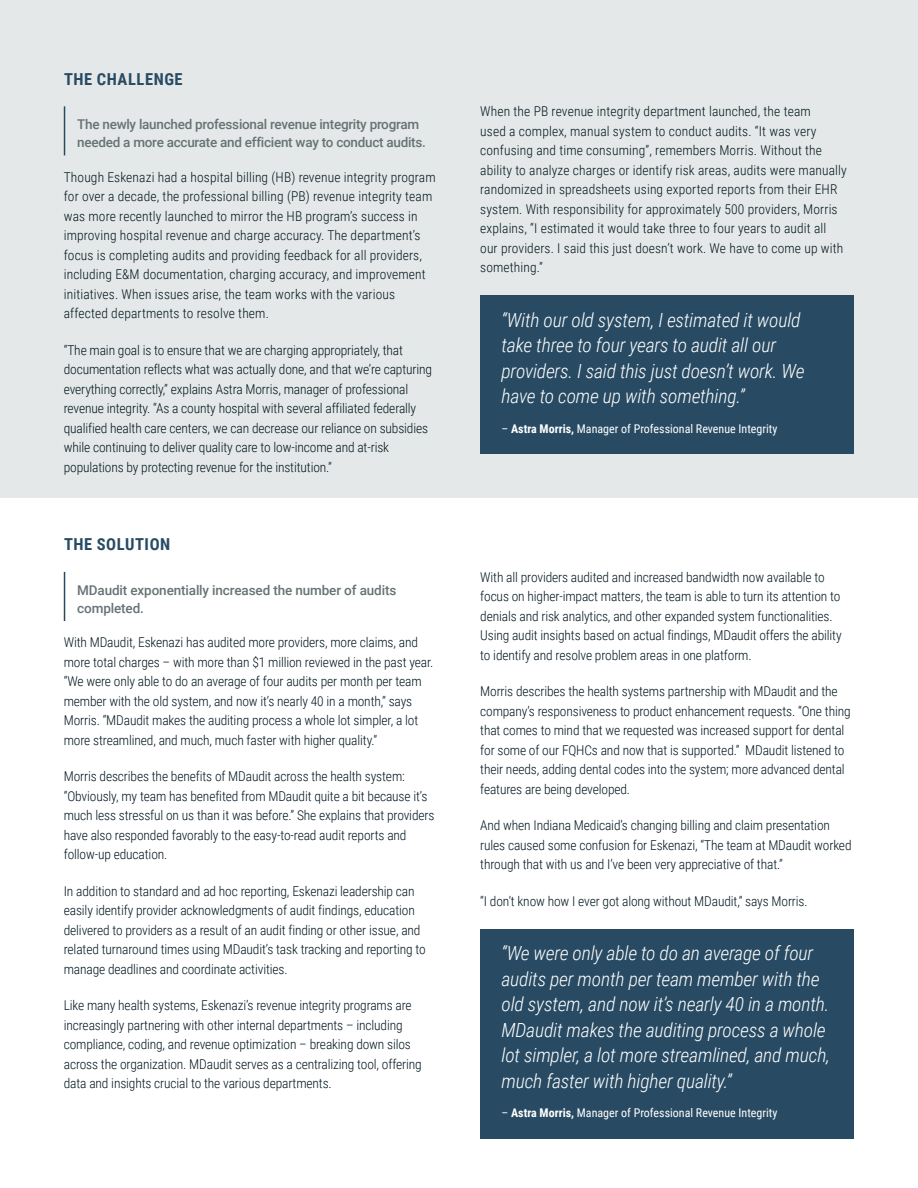
<style>
.page{position:relative;width:918px;height:1188px;background:#fff}
.page>*{position:absolute;margin:0;border:0;box-sizing:border-box;transform-origin:0 0}
.t1{font:italic 300 19.5px/25.5px "Roboto Condensed";letter-spacing:-.01em;color:#fff}
.t2{font:700 16.5px "Roboto Condensed";letter-spacing:.035em;color:#284b63}
.t3{font:300 13.5px/19.5px "Roboto Condensed";letter-spacing:-.01em;color:#01161e}
.t4{font:300 13.5px/19.5px "Roboto Condensed";letter-spacing:.01em;color:#01161e}
.t5{font:500 13.5px/18px "Roboto";letter-spacing:-.02em;color:#667375}
.t6{font:12px "Roboto Condensed";color:#fff}
.s1{font-weight:700}
</style>
<div class="page">
<div style="left:0;top:0;width:918px;height:497px;background:#e5e8e8"></div>
<hr style="left:64px;top:106px;width:1px;height:49px;background:#284b63">
<div style="left:480px;top:295px;width:374px;height:159px;background:#284b63"></div>
<hr style="left:64px;top:572px;width:1px;height:49px;background:#284b63">
<div style="left:480px;top:929px;width:374px;height:209px;background:#284b63"></div>
<p class="t2" style="left:64px;top:71px;width:120px">THE CHALLENGE</p>
<p class="t5" style="left:77px;top:116px;width:350px">The newly launched professional revenue integrity program needed a more accurate and efficient way to conduct audits.</p>
<p class="t4" style="left:64px;top:168px;width:373px">Though Eskenazi had a hospital billing (HB) revenue integrity program for over a decade, the professional billing (PB) revenue integrity team was more recently launched to mirror the HB program’s success in improving hospital revenue and charge accuracy. The department’s focus is completing audits and providing feedback for all providers, including E&amp;M documentation, charging accuracy, and improvement initiatives. When issues arise, the team works with the various affected departments to resolve them.</p>
<p class="t3" style="left:64px;top:341px;width:370px">“The main goal is to ensure that we are charging appropriately, that documentation reflects what was actually done, and that we’re capturing everything correctly,” explains Astra Morris, manager of professional revenue integrity. “As a county hospital with several affiliated federally qualified health care centers, we can decrease our reliance on subsidies while continuing to deliver quality care to low-income and at-risk populations by protecting revenue for the institution.”</p>
<p class="t2" style="left:64px;top:537px;width:108px">THE SOLUTION</p>
<p class="t5" style="left:77px;top:582px;width:321px">MDaudit exponentially increased the number of audits completed.</p>
<p class="t3" style="left:64px;top:634px;width:371px">With MDaudit, Eskenazi has audited more providers, more claims, and more total charges – with more than $1 million reviewed in the past year. “We were only able to do an average of four audits per month per team member with the old system, and now it’s nearly 40 in a month,” says Morris. “MDaudit makes the auditing process a whole lot simpler, a lot more streamlined, and much, much faster with higher quality.”</p>
<p class="t3" style="left:64px;top:768px;width:372px">Morris describes the benefits of MDaudit across the health system: “Obviously, my team has benefited from MDaudit quite a bit because it’s much less stressful on us than it was before.” She explains that providers have also responded favorably to the easy-to-read audit reports and follow-up education.</p>
<p class="t3" style="left:64px;top:882px;width:364px">In addition to standard and ad hoc reporting, Eskenazi leadership can easily identify provider acknowledgments of audit findings, education delivered to providers as a result of an audit finding or other issue, and related turnaround times using MDaudit’s task tracking and reporting to manage deadlines and coordinate activities.</p>
<p class="t3" style="left:64px;top:996px;width:359px">Like many health systems, Eskenazi’s revenue integrity programs are increasingly partnering with other internal departments – including compliance, coding, and revenue optimization – breaking down silos across the organization. MDaudit serves as a centralizing tool, offering data and insights crucial to the various departments.</p>
<p class="t4" style="left:480px;top:103px;width:368px">When the PB revenue integrity department launched, the team<br>used a complex, manual system to conduct audits. “It was very confusing and time consuming”, remembers Morris. Without the ability to analyze charges or identify risk areas, audits were manually randomized in spreadsheets using exported reports from their EHR system. With responsibility for approximately 500 providers, Morris explains, “I estimated it would take three to four years to audit all our providers. I said this just doesn’t work. We have to come up with something.”</p>
<h1 class="t1" style="left:502px;top:309px;width:304px">“With our old system, I estimated it would take three to four years to audit all our providers. I said this just doesn’t work. We have to come up with something.”</h1>
<p class="t6" style="left:502px;top:423px;width:277px">– <span class="s1">Astra Morris,</span> Manager of Professional Revenue Integrity</p>
<p class="t3" style="left:480px;top:568px;width:363px">With all providers audited and increased bandwidth now available to focus on higher-impact matters, the team is able to turn its attention to denials and risk analytics, and other expanded system functionalities.<br>Using audit insights based on actual findings, MDaudit offers the ability to identify and resolve problem areas in one platform.</p>
<p class="t3" style="left:480px;top:683px;width:372px">Morris describes the health systems partnership with MDaudit and the company’s responsiveness to product enhancement requests. “One thing that comes to mind that we requested was increased support for dental for some of our FQHCs and now that is supported.” MDaudit listened to their needs, adding dental codes into the system; more advanced dental features are being developed.</p>
<p class="t3" style="left:480px;top:817px;width:373px">And when Indiana Medicaid’s changing billing and claim presentation rules caused some confusion for Eskenazi, “The team at MDaudit worked through that with us and I’ve been very appreciative of that.”</p>
<p class="t3" style="left:480px;top:892px;width:329px">“I don’t know how I ever got along without MDaudit,” says Morris.</p>
<p class="t1" style="left:502px;top:942px;width:330px">“We were only able to do an average of four audits per month per team member with the old system, and now it’s nearly 40 in a month.<br>MDaudit makes the auditing process a whole lot simpler, a lot more streamlined, and much, much faster with higher quality.”</p>
<p class="t6" style="left:502px;top:1108px;width:277px">– <span class="s1">Astra Morris,</span> Manager of Professional Revenue Integrity</p>
</div>
